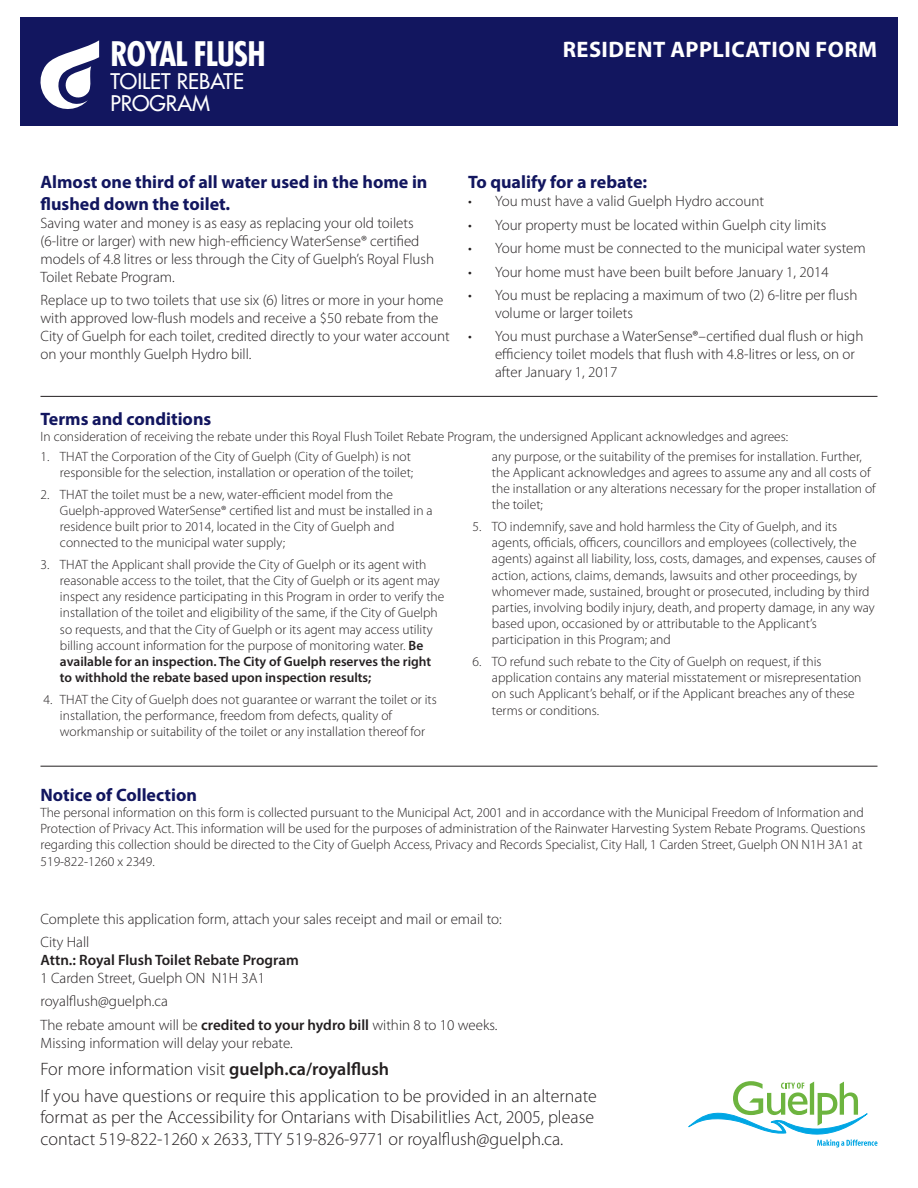
<style>
.page{position:relative;width:918px;height:1188px;background:#fff}
.page>*{position:absolute;margin:0;border:0;box-sizing:border-box;transform-origin:0 0}
.t1{font:700 condensed 32.85px "Futura";letter-spacing:-.03em;color:#fff}
.t2{font:700 22.5px "Myriad Pro";letter-spacing:.02em;color:#fff}
.t3{font:21px/22.4px "Futura";color:#fff}
.t4{font:300 18px/27px "Myriad Pro";color:#231f20}
.t5{font:700 18px/21.6px "Myriad Pro";color:#12165f}
.t6{font:300 15px/18px "Myriad Pro";color:#231f20}
.t7{font:600 15px "Myriad Pro";color:#231f20}
.t8{font:300 13.5px/16.2px "Myriad Pro";color:#231f20}
.s1{font-weight:600}
</style>
<div class="page">
<div style="left:20px;top:17px;width:878px;height:108px;background:#12165f"></div>
<svg style="left:40px;top:40px;width:59px;height:69px"></svg>
<svg style="left:688px;top:1081px;width:189px;height:67px"></svg>
<hr style="left:40px;top:396px;width:838px;height:1px;background:#231f20">
<hr style="left:40px;top:766px;width:838px;height:1px;background:#231f20">
<h1 class="t1" style="left:110px;top:34px;width:157px">ROYAL FLUSH</h1>
<h3 class="t3" style="left:110px;top:70px;width:135px">TOILET REBATE<br>PROGRAM</h3>
<h2 class="t2" style="left:563px;top:35px;width:316px">RESIDENT APPLICATION FORM</h2>
<h3 class="t5" style="left:40px;top:171px;width:388px">Almost one third of all water used in the home in flushed down the toilet.</h3>
<p class="t6" style="left:40px;top:214px;width:395px">Saving water and money is as easy as replacing your old toilets (6-litre or larger) with new high-efficiency WaterSense® certified models of 4.8 litres or less through the City of Guelph’s Royal Flush Toilet Rebate Program.</p>
<p class="t6" style="left:40px;top:292px;width:411px">Replace up to two toilets that use six (6) litres or more in your home with approved low-flush models and receive a $50 rebate from the City of Guelph for each toilet, credited directly to your water account on your monthly Guelph Hydro bill.</p>
<h3 class="t5" style="left:468px;top:171px;width:181px">To qualify for a rebate:</h3>
<p class="t6" style="left:468px;top:193px;width:298px">• You must have a valid Guelph Hydro account</p>
<p class="t6" style="left:468px;top:216px;width:360px">• Your property must be located within Guelph city limits</p>
<p class="t6" style="left:468px;top:240px;width:399px">• Your home must be connected to the municipal water system</p>
<p class="t6" style="left:468px;top:263px;width:362px">• Your home must have been built before January 1, 2014</p>
<p class="t6" style="left:495px;top:286px;width:364px;text-indent:-27px">• You must be replacing a maximum of two (2) 6-litre per flush volume or larger toilets</p>
<p class="t6" style="left:495px;top:328px;width:370px;text-indent:-27px">• You must purchase a WaterSense®–certified dual flush or high efficiency toilet models that flush with 4.8-litres or less, on or after January 1, 2017</p>
<h3 class="t5" style="left:40px;top:407px;width:172px">Terms and conditions</h3>
<p class="t8" style="left:40px;top:429px;width:749px">In consideration of receiving the rebate under this Royal Flush Toilet Rebate Program, the undersigned Applicant acknowledges and agrees:</p>
<p class="t8" style="left:40px;top:448px;width:374px;text-align:right">1. THAT the Corporation of the City of Guelph (City of Guelph) is not responsible for the selection, installation or operation of the toilet;</p>
<p class="t8" style="left:60px;top:486px;width:374px;text-indent:-19px">2. THAT the toilet must be a new, water-efficient model from the Guelph-approved WaterSense® certified list and must be installed in a residence built prior to 2014, located in the City of Guelph and connected to the municipal water supply;</p>
<p class="t8" style="left:60px;top:556px;width:386px;text-indent:-19px">3. THAT the Applicant shall provide the City of Guelph or its agent with reasonable access to the toilet, that the City of Guelph or its agent may inspect any residence participating in this Program in order to verify the installation of the toilet and eligibility of the same, if the City of Guelph so requests, and that the City of Guelph or its agent may access utility billing account information for the purpose of monitoring water. <span class="s1">Be available for an inspection. The City of Guelph reserves the right to withhold the rebate based upon inspection results;</span></p>
<p class="t8" style="left:60px;top:691px;width:378px;text-indent:-17px">4. THAT the City of Guelph does not guarantee or warrant the toilet or its installation, the performance, freedom from defects, quality of workmanship or suitability of the toilet or any installation thereof for</p>
<p class="t8" style="left:492px;top:448px;width:385px">any purpose, or the suitability of the premises for installation. Further, the Applicant acknowledges and agrees to assume any and all costs of the installation or any alterations necessary for the proper installation of the toilet;</p>
<p class="t8" style="left:492px;top:519px;width:385px;text-indent:-19px">5. TO indemnify, save and hold harmless the City of Guelph, and its agents, officials, officers, councillors and employees (collectively, the agents) against all liability, loss, costs, damages, and expenses, causes of action, actions, claims, demands, lawsuits and other proceedings, by whomever made, sustained, brought or prosecuted, including by third parties, involving bodily injury, death, and property damage, in any way based upon, occasioned by or attributable to the Applicant’s participation in this Program; and</p>
<p class="t8" style="left:492px;top:654px;width:371px;text-indent:-19px">6. TO refund such rebate to the City of Guelph on request, if this application contains any material misstatement or misrepresentation on such Applicant’s behalf, or if the Applicant breaches any of these terms or conditions.</p>
<h3 class="t5" style="left:40px;top:783px;width:158px">Notice of Collection</h3>
<p class="t8" style="left:40px;top:805px;width:826px">The personal information on this form is collected pursuant to the Municipal Act, 2001 and in accordance with the Municipal Freedom of Information and Protection of Privacy Act. This information will be used for the purposes of administration of the Rainwater Harvesting System Rebate Programs. Questions regarding this collection should be directed to the City of Guelph Access, Privacy and Records Specialist, City Hall, 1 Carden Street, Guelph ON N1H 3A1 at 519-822-1260 x 2349.</p>
<p class="t6" style="left:40px;top:908px;width:463px;line-height:22.5px">Complete this application form, attach your sales receipt and mail or email to:<br>City Hall</p>
<p class="t7" style="left:40px;top:950px;width:260px">Attn.: Royal Flush Toilet Rebate Program</p>
<p class="t6" style="left:40px;top:966px;width:458px;line-height:23.4px">1 Carden Street, Guelph ON N1H 3A1<br>royalflush@guelph.ca<br>The rebate amount will be <span class="s1">credited to your hydro bill</span> within 8 to 10 weeks.</p>
<p class="t6" style="left:40px;top:1034px;width:254px">Missing information will delay your rebate.</p>
<h3 class="t4" style="left:40px;top:1055px;width:558px">For more information visit <span class="s1">guelph.ca/royalflush<br></span>If you have questions or require this application to be provided in an alternate</h3>
<h3 class="t4" style="left:40px;top:1107px;width:555px;line-height:21.6px">format as per the Accessibility for Ontarians with Disabilitlies Act, 2005, please contact 519-822-1260 x 2633, TTY 519-826-9771 or royalflush@guelph.ca.</h3>
</div>
